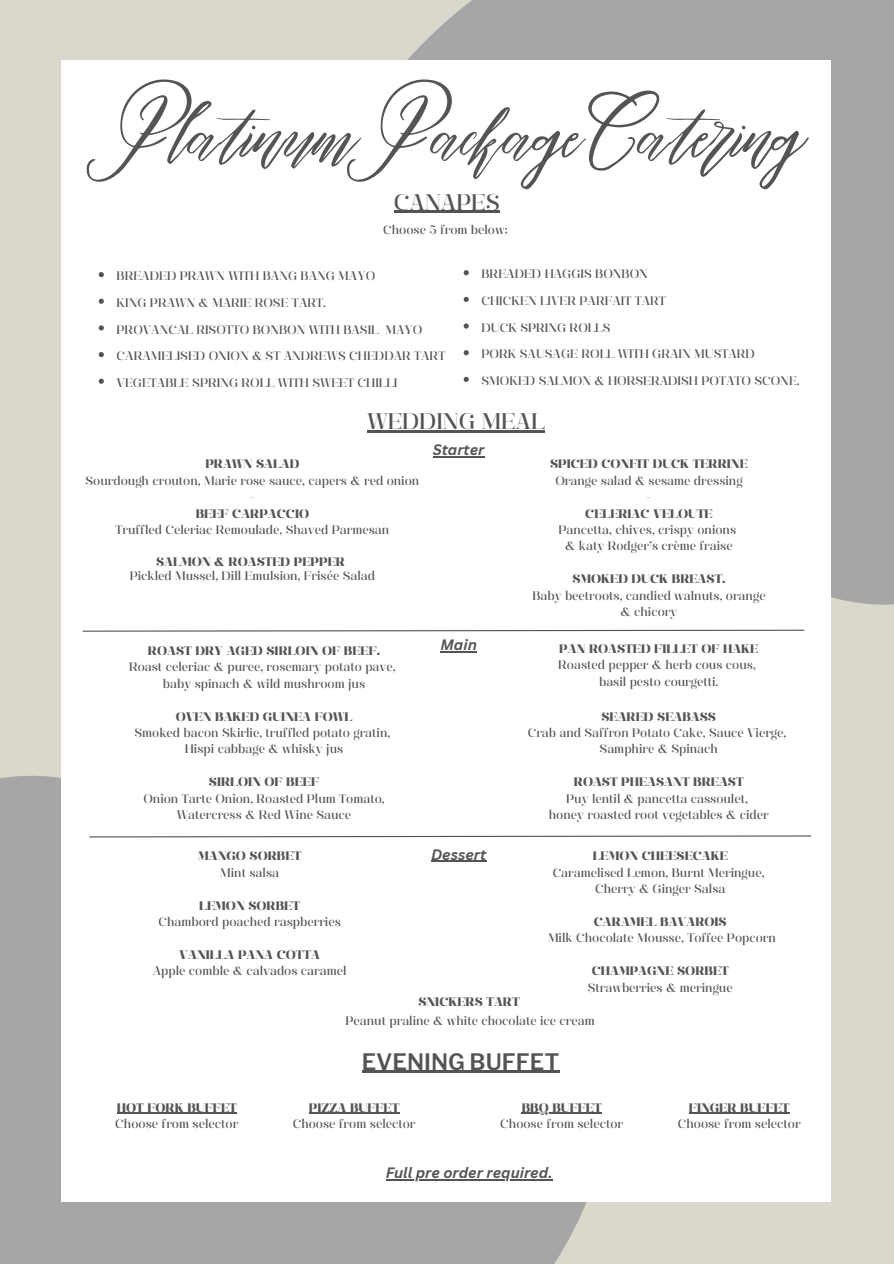
<style>
.page{position:relative;width:894px;height:1264px;background:#fff}
.page>*{position:absolute;margin:0;border:0;box-sizing:border-box;transform-origin:0 0}
.t1{font:69px "Maldinascript";color:#545454}
.t2{font:22.5px "Manison 500";color:#545454}
.t3{font:600 22.5px "Libre Franklin";color:#545454}
.t4{font:italic 700 14.7px "Canva Sans";color:#545454}
.t5{font:12.3px/16.4px "Manison 500";color:#545454;text-align:center}
.t6{font:12.3px/16.4px "Manison 800";color:#545454;text-align:center}
.s1{font-family:"Manison 800"}
.s2{font-family:"Manison 500"}
</style>
<div class="page">
<div style="left:0;top:0;width:893px;height:1263px;background:#dad7cd"></div>
<div style="left:0;top:760px;width:613px;height:503px;background:#a6a6a6"></div>
<div style="left:407px;top:0;width:486px;height:620px;background:#a6a6a6"></div>
<div style="left:62px;top:60px;width:768px;height:1141px;background:#fff"></div>
<hr style="left:117px;top:1112px;width:120px;height:1px;background:#545454">
<hr style="left:688px;top:1112px;width:101px;height:1px;background:#545454">
<hr style="left:309px;top:1112px;width:90px;height:1px;background:#545454">
<hr style="left:521px;top:1112px;width:80px;height:1px;background:#545454">
<hr style="left:361px;top:1070px;width:198px;height:2px;background:#545454">
<hr style="left:367px;top:430px;width:177px;height:2px;background:#545454">
<hr style="left:394px;top:211px;width:105px;height:2px;background:#545454">
<svg style="left:99px;top:272px;width:5px;height:5px"></svg>
<svg style="left:99px;top:299px;width:5px;height:5px"></svg>
<svg style="left:99px;top:325px;width:5px;height:5px"></svg>
<svg style="left:99px;top:352px;width:5px;height:5px"></svg>
<svg style="left:99px;top:379px;width:5px;height:5px"></svg>
<svg style="left:463px;top:270px;width:5px;height:5px"></svg>
<svg style="left:463px;top:297px;width:5px;height:5px"></svg>
<svg style="left:463px;top:323px;width:5px;height:5px"></svg>
<svg style="left:463px;top:350px;width:5px;height:5px"></svg>
<svg style="left:463px;top:377px;width:5px;height:5px"></svg>
<svg style="left:82px;top:629px;width:723px;height:3px"></svg>
<svg style="left:89px;top:835px;width:722px;height:3px"></svg>
<hr style="left:432px;top:456px;width:52px;height:1px;background:#545454">
<hr style="left:440px;top:651px;width:37px;height:1px;background:#545454">
<hr style="left:431px;top:860px;width:55px;height:1px;background:#545454">
<hr style="left:385px;top:1178px;width:167px;height:2px;background:#545454">
<p class="t1" style="left:116px;top:95px;width:686px">Platinum Package Catering</p>
<h5 class="t2" style="left:394px;top:189px;width:107px">CANAPES</h5>
<h4 class="t5" style="left:383px;top:221px;width:126px">Choose 5 from below;</h4>
<h5 class="t5" style="left:116px;top:268px;width:260px">BREADED PRAWN WITH BANG BANG MAYO</h5>
<h5 class="t5" style="left:116px;top:294px;width:211px">KING PRAWN &amp; MARIE ROSE TART.</h5>
<p class="t5" style="left:116px;top:321px;width:307px">PROVANCAL RISOTTO BONBON WITH BASIL MAYO</p>
<h5 class="t5" style="left:116px;top:348px;width:330px">CARAMELISED ONION &amp; ST ANDREWS CHEDDAR TART</h5>
<h5 class="t5" style="left:116px;top:374px;width:282px">VEGETABLE SPRING ROLL WITH SWEET CHILLI</h5>
<h5 class="t5" style="left:481px;top:266px;width:168px">BREADED HAGGIS BONBON</h5>
<h3 class="t5" style="left:481px;top:292px;width:186px">CHICKEN LIVER PARFAIT TART</h3>
<h5 class="t5" style="left:481px;top:319px;width:130px">DUCK SPRING ROLLS</h5>
<h5 class="t5" style="left:481px;top:346px;width:275px">PORK SAUSAGE ROLL WITH GRAIN MUSTARD</h5>
<h5 class="t5" style="left:481px;top:372px;width:320px">SMOKED SALMON &amp; HORSERADISH POTATO SCONE.</h5>
<p class="t2" style="left:367px;top:408px;width:179px">WEDDING MEAL</p>
<p class="t5" style="left:86px;top:456px;width:335px"><span class="s1">PRAWN SALAD<br></span>Sourdough crouton, Marie rose sauce, capers &amp; red onion -<br><span class="s1">BEEF CARPACCIO<br></span>Truffled Celeriac Remoulade, Shaved Parmesan</p>
<p class="t5" style="left:130px;top:554px;width:247px;line-height:14.4px"><span class="s1">SALMON &amp; ROASTED PEPPER<br></span>Pickled Mussel, Dill Emulsion, Frisée Salad</p>
<h5 class="t4" style="left:432px;top:439px;width:53px">Starter</h5>
<p class="t5" style="left:550px;top:456px;width:199px"><span class="s1">SPICED CONFIT DUCK TERRINE<br></span>Orange salad &amp; sesame dressing<br>-<br><span class="s1">CELERIAC VELOUTE<br></span>Pancetta, chives, crispy onions<br>&amp; katy Rodger’s crème fraise</p>
<p class="t5" style="left:532px;top:570px;width:235px"><span class="s1">SMOKED DUCK BREAST.<br></span>Baby beetroots, candied walnuts, orange &amp; chicory</p>
<p class="t5" style="left:558px;top:640px;width:201px"><span class="s1">PAN ROASTED FILLET OF HAKE<br></span>Roasted pepper &amp; herb cous cous, basil pesto courgetti.</p>
<p class="t5" style="left:527px;top:708px;width:260px"><span class="s1">SEARED SEABASS<br></span>Crab and Saffron Potato Cake, Sauce Vierge,<br>Samphire &amp; Spinach</p>
<p class="t5" style="left:548px;top:773px;width:221px"><span class="s1">ROAST PHEASANT BREAST<br></span>Puy lentil &amp; pancetta cassoulet, honey roasted root vegetables &amp; cider</p>
<h2 class="t4" style="left:440px;top:634px;width:38px">Main</h2>
<h2 class="t5" style="left:129px;top:642px;width:268px"><span class="s1">ROAST DRY AGED SIRLOIN OF BEEF.<br></span>Roast celeriac &amp; puree, rosemary potato pave, baby spinach &amp; wild mushroom jus</h2>
<h3 class="t5" style="left:134px;top:708px;width:257px"><span class="s1">OVEN BAKED GUINEA FOWL<br></span>Smoked bacon Skirlie, truffled potato gratin,<br>Hispi cabbage &amp; whisky jus</h3>
<h5 class="t5" style="left:143px;top:773px;width:243px"><span class="s1">SIRLOIN OF BEEF<br></span>Onion Tarte Onion, Roasted Plum Tomato,<br>Watercress &amp; Red Wine Sauce</h5>
<h5 class="t4" style="left:431px;top:844px;width:57px">Dessert</h5>
<p class="t6" style="left:198px;top:848px;width:105px">MANGO SORBET<br><span class="s2">Mint salsa</span></p>
<h3 class="t5" style="left:158px;top:897px;width:184px"><span class="s1">LEMON SORBET<br></span>Chambord poached raspberries</h3>
<h5 class="t5" style="left:153px;top:946px;width:195px"><span class="s1">VANILLA PANA COTTA<br></span>Apple comble &amp; calvados caramel</h5>
<h5 class="t5" style="left:552px;top:848px;width:213px"><span class="s1">LEMON CHEESECAKE<br></span>Caramelised Lemon, Burnt Meringue,<br>Cherry &amp; Ginger Salsa</h5>
<h5 class="t5" style="left:548px;top:913px;width:229px"><span class="s1">CARAMEL BAVAROIS<br></span>Milk Chocolate Mousse, Toffee Popcorn</h5>
<h5 class="t5" style="left:587px;top:962px;width:146px"><span class="s1">CHAMPAGNE SORBET<br></span>Strawberries &amp; meringue</h5>
<h5 class="t6" style="left:418px;top:993px;width:103px">SNICKERS TART</h5>
<h5 class="t5" style="left:345px;top:1012px;width:251px">Peanut praline &amp; white chocolate ice cream</h5>
<p class="t3" style="left:361px;top:1047px;width:199px">EVENING BUFFET</p>
<h1 class="t5" style="left:115px;top:1099px;width:125px;text-align:left"><span class="s1">HOT FORK BUFFET<br></span>Choose from selector</h1>
<h2 class="t5" style="left:677px;top:1099px;width:124px"><span class="s1">FINGER BUFFET<br></span>Choose from selector</h2>
<h5 class="t5" style="left:292px;top:1099px;width:124px"><span class="s1">PIZZA BUFFET<br></span>Choose from selector</h5>
<p class="t5" style="left:500px;top:1099px;width:124px"><span class="s1">BBQ BUFFET<br></span>Choose from selector</p>
<h5 class="t4" style="left:385px;top:1162px;width:168px">Full pre order required.</h5>
</div>
